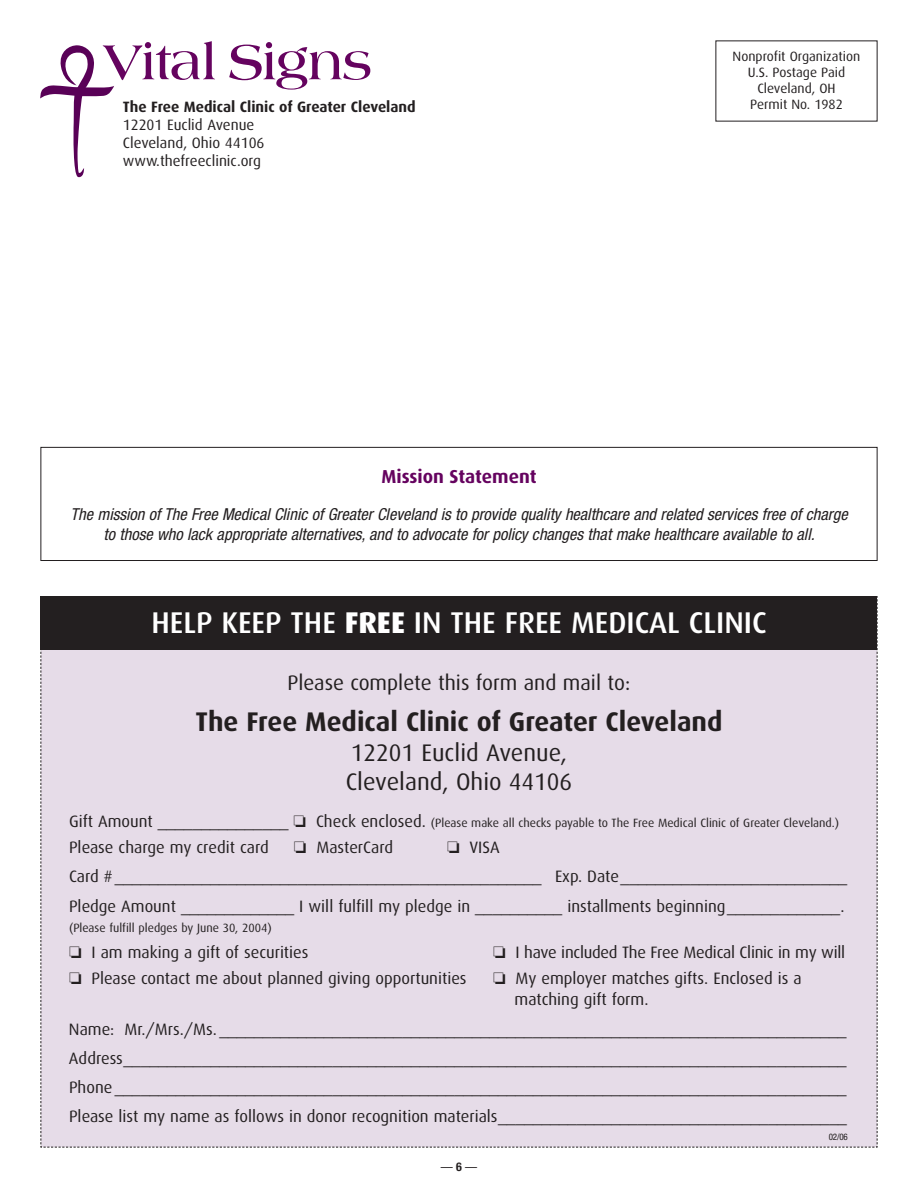
<style>
.page{position:relative;width:918px;height:1188px;background:#fff}
.page>*{position:absolute;margin:0;border:0;box-sizing:border-box;transform-origin:0 0}
.t1{font:700 52.5px "Americana";letter-spacing:-.025em;color:#65035f}
.t2{font:500 30px "Dax";color:#fff}
.t3{font:700 27px "Dax";color:#231f20}
.t4{font:24px/28.8px "Dax";color:#231f20}
.t5{font:21px "Dax";color:#231f20}
.t6{font:700 18.75px "Dax";color:#65035f}
.t7{font:16.5px/29.1px "Dax";color:#231f20}
.t8{font:italic condensed 16.5px/19.5px "Helvetica Neue";color:#231f20;text-align:center}
.t9{font:15px/18px "Dax";color:#231f20}
.t10{font:700 15px "Dax";color:#231f20}
.t11{font:13.5px/16.2px "Dax";color:#231f20;text-align:center}
.t12{font:12px "Dax";color:#231f20}
.t13{font:condensed 12px "Helvetica Neue";color:#231f20}
.t14{font:condensed 9px "Helvetica Neue";color:#231f20}
.s1{font-weight:800}
.s2{font-size:16.5px}
.s3{font-weight:700}
</style>
<div class="page">
<svg style="left:40px;top:45px;width:74px;height:132px"></svg>
<div style="left:40px;top:596px;width:838px;height:552px;background:#e6dce8"></div>
<div style="left:40px;top:596px;width:837px;height:54px;background:#231f20"></div>
<div style="left:40px;top:447px;width:838px;height:114px;border:1px solid #231f20"></div>
<h1 class="t1" style="left:102px;top:41px;width:272px">Vital Signs</h1>
<p class="t11" style="left:733px;top:49px;width:129px">Nonprofit Organization<br>U.S. Postage Paid<br>Cleveland, OH</p>
<p class="t10" style="left:123px;top:100px;width:294px">The Free Medical Clinic of Greater Cleveland</p>
<p class="t11" style="left:750px;top:97px;width:94px">Permit No. 1982</p>
<p class="t9" style="left:123px;top:117px;width:143px">12201 Euclid Avenue<br>Cleveland, Ohio 44106 www.thefreeclinic.org</p>
<p class="t6" style="left:381px;top:468px;width:157px">Mission Statement</p>
<p class="t8" style="left:70px;top:506px;width:779px">The mission of The Free Medical Clinic of Greater Cleveland is to provide quality healthcare and related services free of charge to those who lack appropriate alternatives, and to advocate for policy changes that make healthcare available to all.</p>
<h2 class="t2" style="left:151px;top:610px;width:617px">HELP KEEP THE <span class="s1">FREE</span> IN THE FREE MEDICAL CLINIC</h2>
<p class="t5" style="left:287px;top:673px;width:345px">Please complete this form and mail to:</p>
<h3 class="t3" style="left:195px;top:710px;width:529px">The Free Medical Clinic of Greater Cleveland</h3>
<h3 class="t4" style="left:346px;top:740px;width:228px">12201 Euclid Avenue,<br>Cleveland, Ohio 44106</h3>
<p class="t12" style="left:69px;top:818px;width:772px"><span class="s2">Gift Amount _______________</span> ❏ <span class="s2">Check enclosed.</span> (Please make all checks payable to The Free Medical Clinic of Greater Cleveland.)</p>
<p class="t7" style="left:69px;top:834px;width:201px">Please charge my credit card</p>
<p class="t7" style="left:294px;top:834px;width:101px">❏ MasterCard</p>
<p class="t7" style="left:69px;top:834px;width:780px;text-indent:378px">❏ VISA<br>Card #_________________________________________________ Exp. Date__________________________<br>Pledge Amount _____________ I will fulfill my pledge in __________ installments beginning_____________.</p>
<p class="t12" style="left:69px;top:922px;width:204px">(Please fulfill pledges by June 30, 2004)</p>
<p class="t7" style="left:69px;top:939px;width:241px">❏ I am making a gift of securities</p>
<p class="t7" style="left:493px;top:939px;width:354px">❏ I have included The Free Medical Clinic in my will</p>
<p class="t7" style="left:69px;top:965px;width:399px">❏ Please contact me about planned giving opportunities</p>
<p class="t7" style="left:515px;top:968px;width:289px;line-height:21.6px;text-indent:-22px">❏ My employer matches gifts. Enclosed is a matching gift form.</p>
<p class="t7" style="left:69px;top:1015px;width:779px;text-align:justify">Name: Mr./Mrs./Ms. ________________________________________________________________________ Address___________________________________________________________________________________ Phone ____________________________________________________________________________________ Please list my name as follows in donor recognition materials________________________________________</p>
<p class="t13" style="left:441px;top:1163px;width:38px">—<span class="s3">6</span>—</p>
<p class="t14" style="left:829px;top:1133px;width:21px">02/06</p>
</div>
